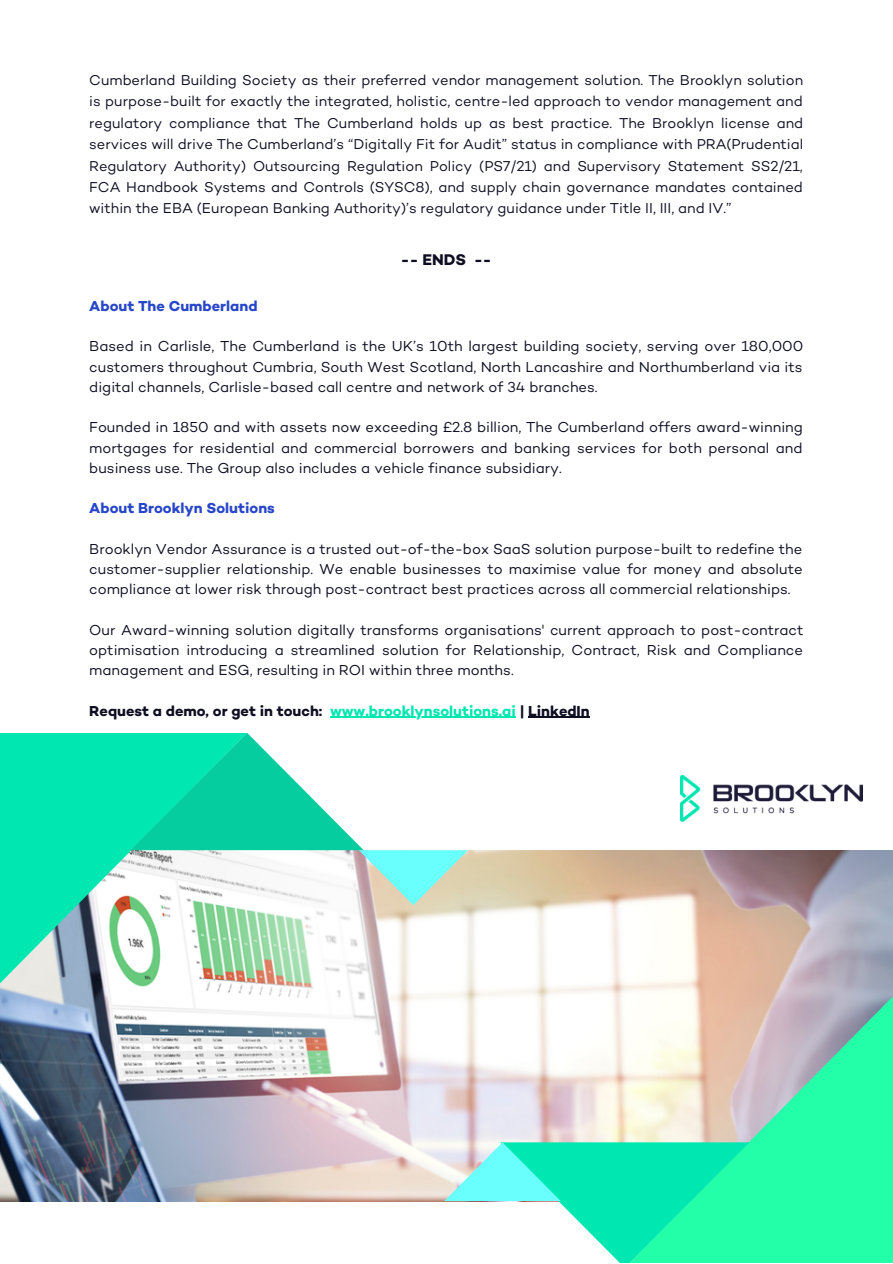
<style>
.page{position:relative;width:893px;height:1264px;background:#fff}
.page>*{position:absolute;margin:0;border:0;box-sizing:border-box;transform-origin:0 0}
.t1{font:700 15.75px "Campton";color:#0d0e21}
.t2{font:14.7px/20.2px "Campton";color:#0d0e21;text-align:justify}
.t3{font:700 14.7px "Campton";color:#0d0e21}
.t4{font:700 14.7px "Campton";color:#2746c9}
.t5{font:14.55px/21.3px "Campton";color:#0d0e21;text-align:justify}
.s1{color:#00e7b2}
</style>
<div class="page">
<img style="left:0;top:850px;width:892px;height:350px">
<svg style="left:0;top:733px;width:247px;height:359px"></svg>
<svg style="left:624px;top:883px;width:268px;height:379px;background:#9ed9bb"></svg>
<svg style="left:131px;top:733px;width:337px;height:172px"></svg>
<svg style="left:444px;top:1142px;width:305px;height:120px"></svg>
<hr style="left:330px;top:716px;width:186px;height:2px;background:#00e7b2">
<hr style="left:528px;top:716px;width:61px;height:2px;background:#0d0e21">
<img style="left:680px;top:775px;width:182px;height:46px">
<p class="t5" style="left:89px;top:71px;width:715px">Cumberland Building Society as their preferred vendor management solution. The Brooklyn solution is purpose-built for exactly the integrated, holistic, centre-led approach to vendor management and regulatory compliance that The Cumberland holds up as best practice. The Brooklyn license and services will drive The Cumberland’s “Digitally Fit for Audit” status in compliance with PRA(Prudential Regulatory Authority) Outsourcing Regulation Policy (PS7/21) and Supervisory Statement SS2/21, FCA Handbook Systems and Controls (SYSC8), and supply chain governance mandates contained within the EBA (European Banking Authority)’s regulatory guidance under Title II, III, and IV.”</p>
<p class="t1" style="left:401px;top:253px;width:92px">-- ENDS --</p>
<p class="t4" style="left:89px;top:299px;width:170px">About The Cumberland</p>
<p class="t2" style="left:89px;top:338px;width:715px">Based in Carlisle, The Cumberland is the UK’s 10th largest building society, serving over 180,000 customers throughout Cumbria, South West Scotland, North Lancashire and Northumberland via its digital channels, Carlisle-based call centre and network of 34 branches.</p>
<p class="t2" style="left:89px;top:418px;width:715px">Founded in 1850 and with assets now exceeding £2.8 billion, The Cumberland offers award-winning mortgages for residential and commercial borrowers and banking services for both personal and business use. The Group also includes a vehicle finance subsidiary.</p>
<p class="t4" style="left:89px;top:502px;width:187px">About Brooklyn Solutions</p>
<p class="t2" style="left:89px;top:540px;width:714px">Brooklyn Vendor Assurance is a trusted out-of-the-box SaaS solution purpose-built to redefine the customer-supplier relationship. We enable businesses to maximise value for money and absolute compliance at lower risk through post-contract best practices across all commercial relationships.</p>
<p class="t2" style="left:89px;top:621px;width:715px">Our Award-winning solution digitally transforms organisations' current approach to post-contract optimisation introducing a streamlined solution for Relationship, Contract, Risk and Compliance management and ESG, resulting in ROI within three months.</p>
<p class="t3" style="left:89px;top:704px;width:502px">Request a demo, or get in touch: <span class="s1">www.brooklynsolutions.ai</span> | LinkedIn</p>
</div>
